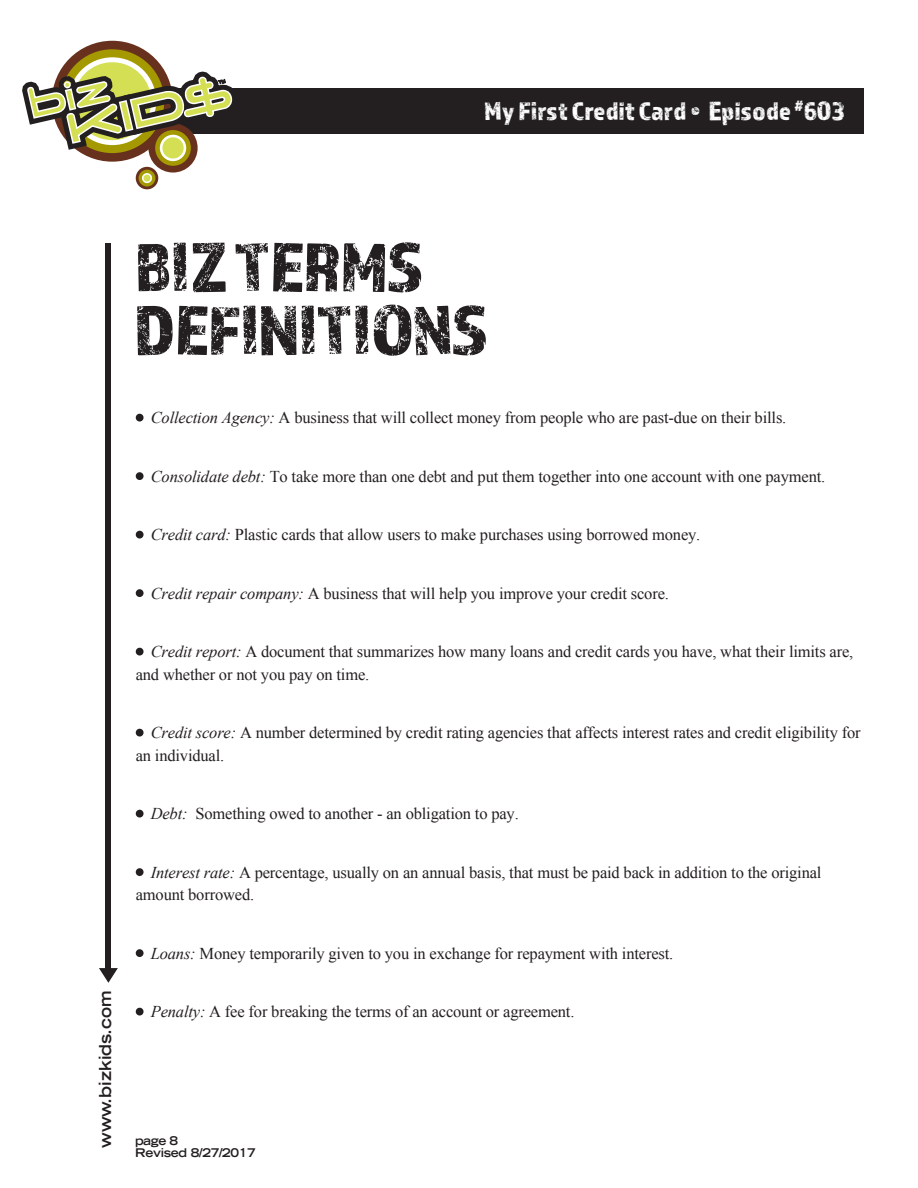
<style>
.page{position:relative;width:918px;height:1188px;background:#fff}
.page>*{position:absolute;margin:0;border:0;box-sizing:border-box;transform-origin:0 0}
.t1{font:72px/63px "Almaq Rough";letter-spacing:-.01em;color:#231f20}
.t2{font:27px "Almaq Rough";color:#fff}
.t3{font:16.5px/22.5px "Times New Roman";letter-spacing:-.01em;color:#231f20}
.t4{font:700 expanded 16.5px "Trade Gothic LT Std";color:#231f20}
.t5{font:700 expanded 12px/12px "Trade Gothic LT Std";letter-spacing:-.025em;color:#231f20}
.s1{font-style:italic}
</style>
<div class="page">
<div style="left:99px;top:88px;width:765px;height:45px;background:#231f20"></div>
<div style="left:106px;top:243px;width:5px;height:730px;background:#231f20"></div>
<svg style="left:99px;top:968px;width:19px;height:15px"></svg>
<svg style="left:22px;top:40px;width:215px;height:150px"></svg>
<div style="left:136px;top:414px;width:8px;height:8px;background:#231f20;border-radius:50%"></div>
<div style="left:136px;top:472px;width:8px;height:8px;background:#231f20;border-radius:50%"></div>
<div style="left:136px;top:531px;width:8px;height:8px;background:#231f20;border-radius:50%"></div>
<div style="left:136px;top:589px;width:8px;height:8px;background:#231f20;border-radius:50%"></div>
<div style="left:136px;top:648px;width:8px;height:8px;background:#231f20;border-radius:50%"></div>
<div style="left:136px;top:729px;width:8px;height:8px;background:#231f20;border-radius:50%"></div>
<div style="left:136px;top:810px;width:8px;height:8px;background:#231f20;border-radius:50%"></div>
<div style="left:136px;top:868px;width:8px;height:8px;background:#231f20;border-radius:50%"></div>
<div style="left:136px;top:949px;width:8px;height:8px;background:#231f20;border-radius:50%"></div>
<div style="left:136px;top:1008px;width:8px;height:8px;background:#231f20;border-radius:50%"></div>
<h2 class="t2" style="left:484px;top:95px;width:362px">My First Credit Card • Episode <sup>#</sup>603</h2>
<p class="t4" style="left:95px;top:1148px;width:159px;rotate:-90deg">www.bizkids.com</p>
<p class="t1" style="left:135px;top:234px;width:355px">BIZ TERMS<br>DEFINITIONS</p>
<p class="t3" style="left:151px;top:406px;width:637px"><span class="s1">Collection Agency:</span> A business that will collect money from people who are past-due on their bills.</p>
<p class="t3" style="left:151px;top:465px;width:676px"><span class="s1">Consolidate debt:</span> To take more than one debt and put them together into one account with one payment.</p>
<p class="t3" style="left:151px;top:523px;width:551px"><span class="s1">Credit card:</span> Plastic cards that allow users to make purchases using borrowed money.</p>
<p class="t3" style="left:151px;top:582px;width:520px"><span class="s1">Credit repair company:</span> A business that will help you improve your credit score.</p>
<p class="t3" style="left:136px;top:640px;width:719px;text-indent:15px"><span class="s1">Credit report:</span> A document that summarizes how many loans and credit cards you have, what their limits are, and whether or not you pay on time.</p>
<p class="t3" style="left:136px;top:721px;width:726px;text-indent:15px"><span class="s1">Credit score:</span> A number determined by credit rating agencies that affects interest rates and credit eligibility for an individual.</p>
<p class="t3" style="left:151px;top:802px;width:370px"><span class="s1">Debt:</span> Something owed to another - an obligation to pay.</p>
<p class="t3" style="left:136px;top:861px;width:687px;text-indent:15px"><span class="s1">Interest rate:</span> A percentage, usually on an annual basis, that must be paid back in addition to the original amount borrowed.</p>
<p class="t3" style="left:151px;top:942px;width:524px"><span class="s1">Loans:</span> Money temporarily given to you in exchange for repayment with interest.</p>
<p class="t3" style="left:151px;top:1000px;width:425px"><span class="s1">Penalty:</span> A fee for breaking the terms of an account or agreement.</p>
<p class="t5" style="left:135px;top:1135px;width:122px">page 8<br>Revised 8/27/2017</p>
</div>
